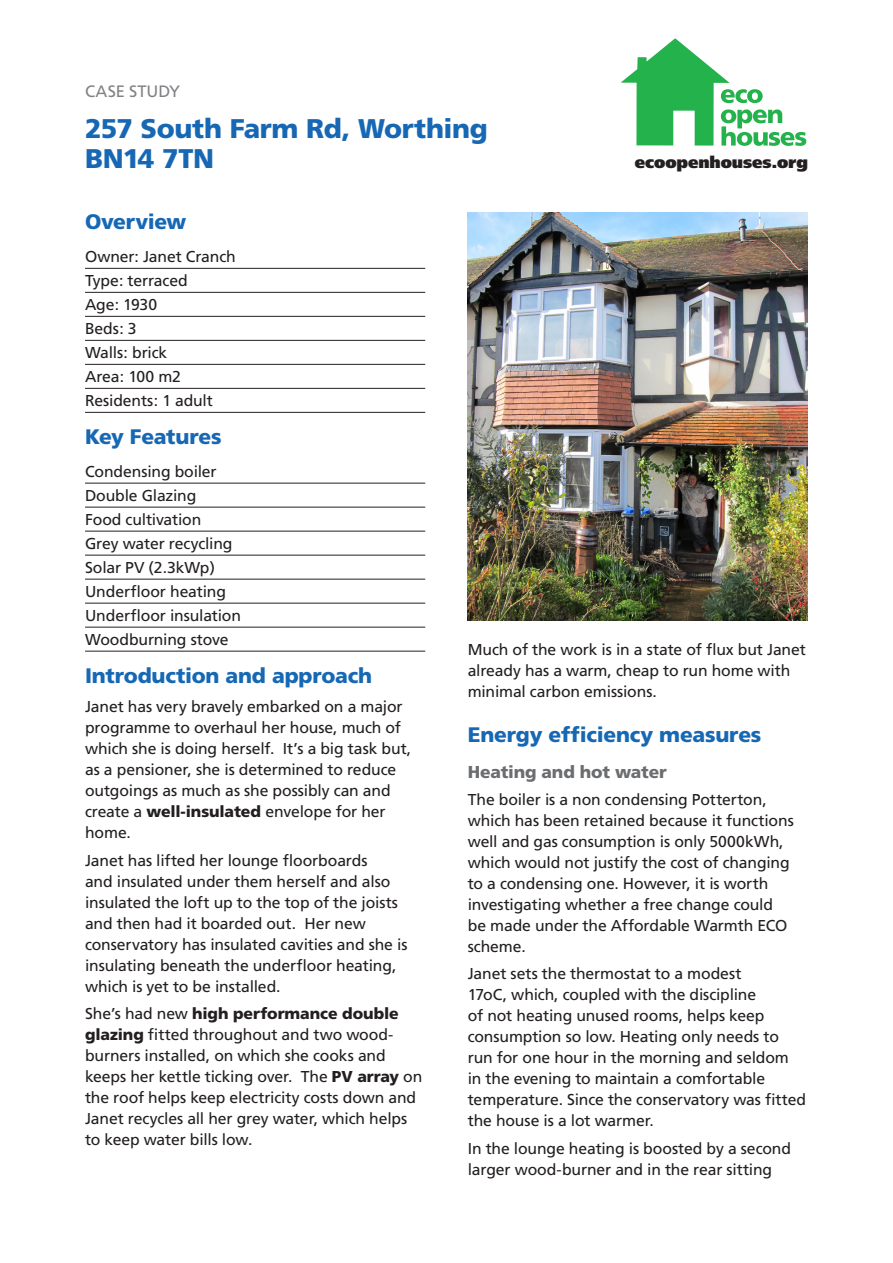
<style>
.page{position:relative;width:893px;height:1263px;background:#fff}
.page>*{position:absolute;margin:0;border:0;box-sizing:border-box;transform-origin:0 0}
.Heading_1{font:900 27px/30px "Frutiger";letter-spacing:-.015em;color:#1768b4}
.Heading_2{font:900 21px "Frutiger";letter-spacing:-.01em;color:#1768b4}
.Heading_3{font:900 17.25px "Frutiger";letter-spacing:-.01em;color:#6c6d70}
.t1{font:900 16.5px "Frutiger";letter-spacing:-.005em;color:#231f20}
.t2{font:16.5px "Frutiger";letter-spacing:-.005em;color:#808285}
.Features{font:15.75px/21px "Frutiger";letter-spacing:-.01em;color:#231f20}
.s1{font-weight:900}
</style>
<div class="page">
<svg style="left:621px;top:38px;width:185px;height:108px"></svg>
<hr style="left:85px;top:268px;width:340px;height:1px;background:#231f20">
<hr style="left:85px;top:292px;width:340px;height:1px;background:#231f20">
<hr style="left:85px;top:316px;width:340px;height:1px;background:#231f20">
<hr style="left:85px;top:340px;width:340px;height:1px;background:#231f20">
<hr style="left:85px;top:364px;width:340px;height:1px;background:#231f20">
<hr style="left:85px;top:388px;width:340px;height:1px;background:#231f20">
<hr style="left:85px;top:412px;width:340px;height:1px;background:#231f20">
<hr style="left:85px;top:483px;width:340px;height:1px;background:#231f20">
<hr style="left:85px;top:507px;width:340px;height:1px;background:#231f20">
<hr style="left:85px;top:531px;width:340px;height:1px;background:#231f20">
<hr style="left:85px;top:555px;width:340px;height:1px;background:#231f20">
<hr style="left:85px;top:579px;width:340px;height:1px;background:#231f20">
<hr style="left:85px;top:603px;width:340px;height:1px;background:#231f20">
<hr style="left:85px;top:627px;width:340px;height:1px;background:#231f20">
<hr style="left:85px;top:651px;width:340px;height:1px;background:#231f20">
<img style="left:468px;top:213px;width:340px;height:407px">
<p class="t2" style="left:85px;top:82px;width:97px">CASE STUDY</p>
<p class="Heading_1" style="left:85px;top:113px;width:404px">257 South Farm Rd, Worthing<br>BN14 7TN</p>
<p class="t1" style="left:635px;top:152px;width:175px">ecoopenhouses.org</p>
<p class="Heading_2" style="left:85px;top:209px;width:103px">Overview</p>
<p class="Features" style="left:85px;top:246px;width:152px">Owner: Janet Cranch</p>
<p class="Features" style="left:85px;top:270px;width:104px">Type: terraced</p>
<p class="Features" style="left:85px;top:294px;width:74px">Age: 1930</p>
<p class="Features" style="left:85px;top:318px;width:53px">Beds: 3</p>
<p class="Features" style="left:85px;top:342px;width:84px">Walls: brick</p>
<p class="Features" style="left:85px;top:366px;width:97px">Area: 100 m2</p>
<p class="Features" style="left:85px;top:390px;width:129px">Residents: 1 adult</p>
<p class="Heading_2" style="left:85px;top:424px;width:138px">Key Features</p>
<p class="Features" style="left:85px;top:461px;width:133px">Condensing boiler</p>
<p class="Features" style="left:85px;top:485px;width:113px">Double Glazing</p>
<p class="Features" style="left:85px;top:509px;width:118px">Food cultivation</p>
<p class="Features" style="left:85px;top:533px;width:149px">Grey water recycling</p>
<p class="Features" style="left:85px;top:557px;width:131px">Solar PV (2.3kWp)</p>
<p class="Features" style="left:85px;top:581px;width:142px">Underfloor heating</p>
<p class="Features" style="left:85px;top:605px;width:158px">Underfloor insulation</p>
<p class="Features" style="left:85px;top:629px;width:145px">Woodburning stove</p>
<p class="Heading_2" style="left:85px;top:663px;width:289px">Introduction and approach</p>
<p class="Features" style="left:85px;top:696px;width:328px">Janet has very bravely embarked on a major programme to overhaul her house, much of which she is doing herself. It’s a big task but, as a pensioner, she is determined to reduce outgoings as much as she possibly can and create a <span class="s1">well-insulated</span> envelope for her home.</p>
<p class="Features" style="left:85px;top:850px;width:324px">Janet has lifted her lounge floorboards<br>and insulated under them herself and also insulated the loft up to the top of the joists and then had it boarded out. Her new conservatory has insulated cavities and she is insulating beneath the underfloor heating, which is yet to be installed.</p>
<p class="Features" style="left:85px;top:1003px;width:339px">She’s had new <span class="s1">high performance double glazing</span> fitted throughout and two wood&shy;burners installed, on which she cooks and keeps her kettle ticking over. The <span class="s1">PV array</span> on the roof helps keep electricity costs down and Janet recycles all her grey water, which helps to keep water bills low.</p>
<p class="Features" style="left:468px;top:639px;width:340px">Much of the work is in a state of flux but Janet already has a warm, cheap to run home with minimal carbon emissions.</p>
<p class="Heading_2" style="left:468px;top:722px;width:295px">Energy efficiency measures</p>
<p class="Heading_3" style="left:468px;top:761px;width:200px">Heating and hot water</p>
<p class="Features" style="left:468px;top:789px;width:328px">The boiler is a non condensing Potterton, which has been retained because it functions well and gas consumption is only 5000kWh, which would not justify the cost of changing to a condensing one. However, it is worth investigating whether a free change could be made under the Affordable Warmth ECO scheme.</p>
<p class="Features" style="left:468px;top:963px;width:340px">Janet sets the thermostat to a modest<br>17oC, which, coupled with the discipline<br>of not heating unused rooms, helps keep consumption so low. Heating only needs to run for one hour in the morning and seldom in the evening to maintain a comfortable temperature. Since the conservatory was fitted the house is a lot warmer.</p>
<p class="Features" style="left:468px;top:1138px;width:325px">In the lounge heating is boosted by a second larger wood-burner and in the rear sitting</p>
</div>
